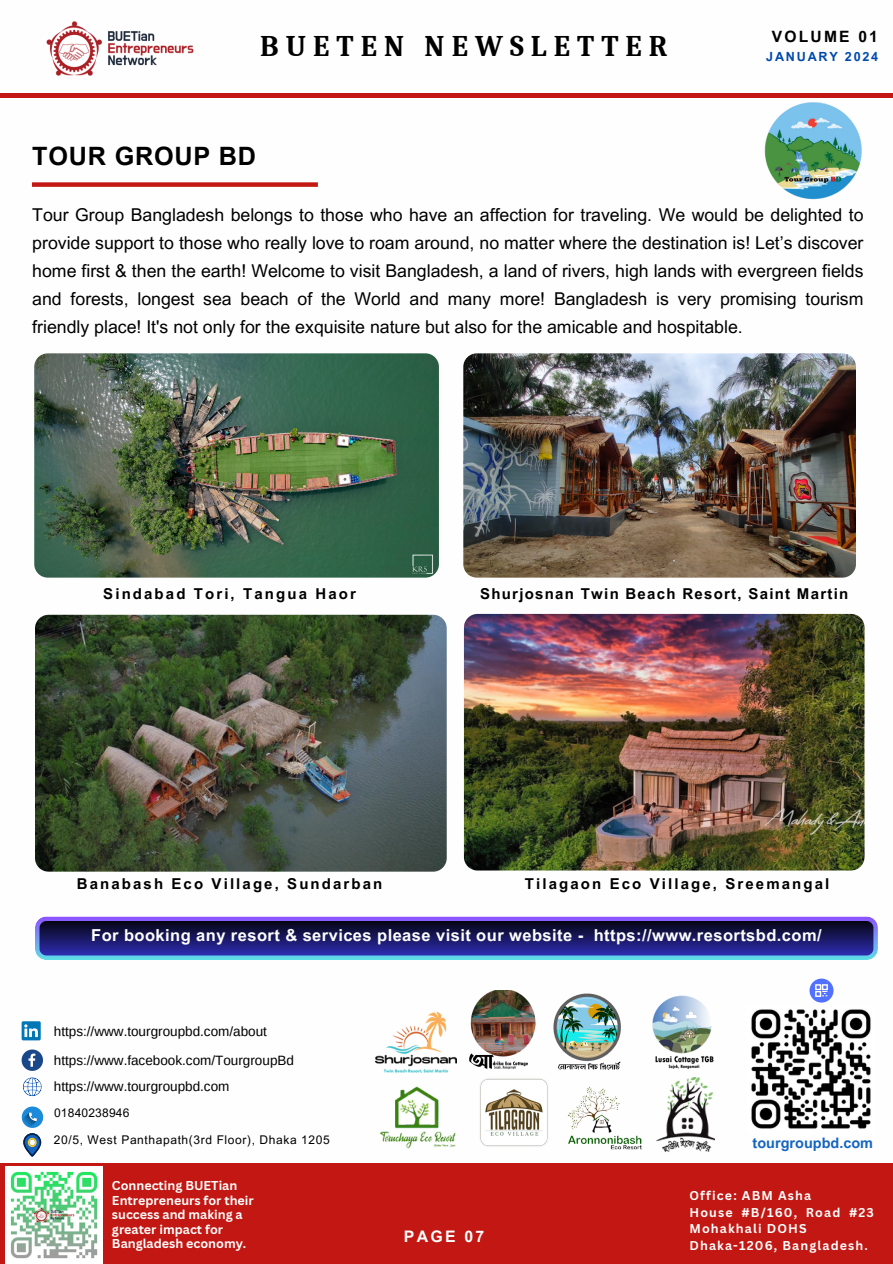
<style>
.page{position:relative;width:893px;height:1264px;background:#fff}
.page>*{position:absolute;margin:0;border:0;box-sizing:border-box;transform-origin:0 0}
.t1{font:700 29.1px "Caladea";letter-spacing:.245em;color:#000}
.t2{font:700 25.2px "Arial MT Pro";letter-spacing:.03em;color:#000}
.t3{font:17.7px/28.2px "Arial MT Pro";color:#000;text-align:justify}
.t4{font:700 16.5px "Arial MT Pro";letter-spacing:.025em;color:#fdfefd}
.t5{font:700 15.9px "Arial MT Pro";letter-spacing:.14em;color:#fdfefd}
.t6{font:700 15.6px "Arial MT Pro";letter-spacing:.14em;color:#000001}
.t7{font:700 15px "Arial MT Pro";letter-spacing:.14em;color:#000}
.t8{font:700 15px "Arial MT Pro";letter-spacing:.085em;color:#000}
.t9{font:700 14.4px "Arial MT Pro";color:#1565c0}
.t10{font:13.5px "Arimo";color:#000}
.t11{font:700 12.6px "Arial MT Pro";letter-spacing:.14em;color:#004aad}
.t12{font:700 12.45px/14.5px "Canva Sans";color:#fdfefd}
.t13{font:700 12.45px/16.5px "Canva Sans";letter-spacing:.09em;color:#fefefe}
.t14{font:12px "Arial MT Pro";letter-spacing:.05em;color:#000}
.t15{font:12px "Arial MT Pro";letter-spacing:.015em;color:#000}
</style>
<div class="page">
<img style="left:34px;top:353px;width:405px;height:224px;border-radius:14px">
<svg style="left:0;top:75px;width:892px;height:22px"></svg>
<div style="left:0;top:1163px;width:892px;height:100px;background:#c21712"></div>
<img style="left:46px;top:21px;width:148px;height:54px">
<img style="left:6px;top:1166px;width:96px;height:97px">
<div style="left:32px;top:182px;width:286px;height:5px;background:#c21712"></div>
<img style="left:464px;top:614px;width:400px;height:256px;border-radius:14px">
<img style="left:463px;top:353px;width:392px;height:224px;border-radius:14px">
<img style="left:35px;top:614px;width:411px;height:257px;border-radius:13px">
<svg style="left:23px;top:1077px;width:19px;height:19px"></svg>
<img style="left:764px;top:102px;width:98px;height:98px">
<img style="left:553px;top:993px;width:68px;height:77px">
<img style="left:480px;top:1078px;width:68px;height:69px">
<img style="left:652px;top:995px;width:62px;height:74px">
<img style="left:469px;top:990px;width:67px;height:78px">
<img style="left:656px;top:1077px;width:58px;height:75px">
<img style="left:567px;top:1086px;width:75px;height:64px">
<img style="left:380px;top:1086px;width:76px;height:63px">
<img style="left:375px;top:1011px;width:81px;height:61px">
<svg style="left:22px;top:1106px;width:21px;height:21px"></svg>
<svg style="left:22px;top:1049px;width:21px;height:21px"></svg>
<svg style="left:22px;top:1021px;width:19px;height:19px"></svg>
<svg style="left:23px;top:1133px;width:18px;height:23px"></svg>
<svg style="left:35px;top:916px;width:842px;height:44px;background:#303783"></svg>
<img style="left:751px;top:1009px;width:120px;height:120px">
<svg style="left:809px;top:978px;width:24px;height:24px"></svg>
<h1 class="t1" style="left:260px;top:30px;width:408px">BUETEN NEWSLETTER</h1>
<h2 class="t2" style="left:32px;top:146px;width:225px">TOUR GROUP BD</h2>
<p class="t6" style="left:771px;top:30px;width:107px">VOLUME 01</p>
<p class="t11" style="left:766px;top:51px;width:113px">JANUARY 2024</p>
<p class="t3" style="left:32px;top:202px;width:832px">Tour Group Bangladesh belongs to those who have an affection for traveling. We would be delighted to provide support to those who really love to roam around, no matter where the destination is! Let’s discover home first &amp; then the earth! Welcome to visit Bangladesh, a land of rivers, high lands with evergreen fields and forests, longest sea beach of the World and many more! Bangladesh is very promising tourism friendly place! It's not only for the exquisite nature but also for the amicable and hospitable.</p>
<p class="t7" style="left:103px;top:587px;width:254px">Sindabad Tori, Tangua Haor</p>
<p class="t8" style="left:480px;top:587px;width:370px">Shurjosnan Twin Beach Resort, Saint Martin</p>
<p class="t7" style="left:77px;top:877px;width:307px">Banabash Eco Village, Sundarban</p>
<p class="t7" style="left:525px;top:877px;width:306px">Tilagaon Eco Village, Sreemangal</p>
<p class="t4" style="left:91px;top:929px;width:732px">For booking any resort &amp; services please visit our website - https://www.resortsbd.com/</p>
<p class="t10" style="left:54px;top:1023px;width:214px">https://www.tourgroupbd.com/about</p>
<p class="t10" style="left:54px;top:1053px;width:241px">https://www.facebook.com/TourgroupBd</p>
<p class="t10" style="left:54px;top:1079px;width:177px">https://www.tourgroupbd.com</p>
<p class="t15" style="left:54px;top:1108px;width:77px">01840238946</p>
<p class="t14" style="left:54px;top:1135px;width:277px">20/5, West Panthapath(3rd Floor), Dhaka 1205</p>
<p class="t9" style="left:752px;top:1137px;width:122px">tourgroupbd.com</p>
<p class="t12" style="left:112px;top:1177px;width:143px">Connecting BUETian<br>Entrepreneurs for their success and making a greater impact for<br>Bangladesh economy.</p>
<p class="t13" style="left:689px;top:1186px;width:186px">Office: ABM Asha<br>House #B/160, Road #23<br>Mohakhali DOHS<br>Dhaka-1206, Bangladesh.</p>
<p class="t5" style="left:404px;top:1229px;width:82px">PAGE 07</p>
</div>
